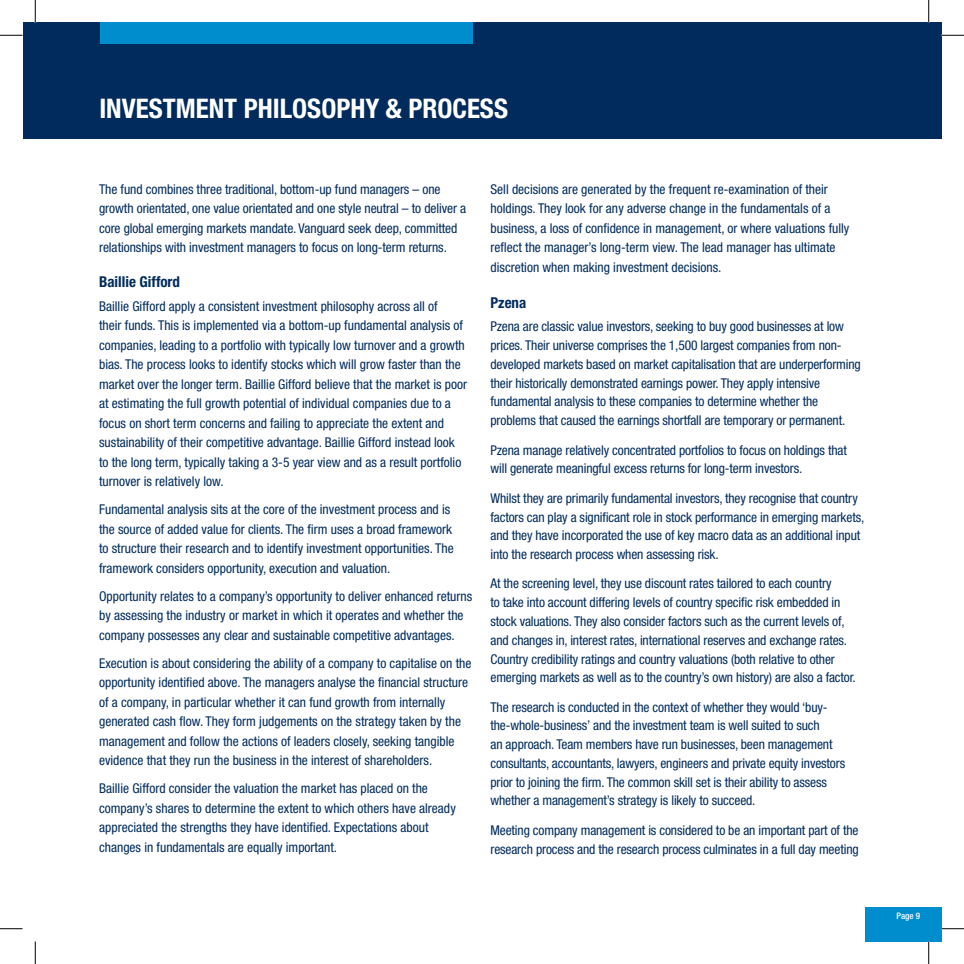
<style>
.page{position:relative;width:964px;height:964px;background:#fff}
.page>*{position:absolute;margin:0;border:0;box-sizing:border-box;transform-origin:0 0}
.t1{font:700 condensed 27px "Helvetica Neue LT Std";color:#fff}
.t2{font:700 condensed 15px "Helvetica Neue LT Std";color:#002b5c}
.t3{font:condensed 13.5px/19.5px "Helvetica Neue LT Std";color:#002b5c}
.t4{font:500 condensed 9px "Helvetica Neue LT Std";color:#fff}
</style>
<div class="page">
<div style="left:22px;top:22px;width:919px;height:117px;background:#002b5c"></div>
<div style="left:100px;top:23px;width:372px;height:21px;background:#008dce"></div>
<div style="left:864px;top:906px;width:77px;height:35px;background:#008dce"></div>
<svg style="left:0;top:35px;width:22px;height:1px"></svg>
<svg style="left:941px;top:35px;width:22px;height:1px"></svg>
<svg style="left:0;top:928px;width:22px;height:1px"></svg>
<svg style="left:941px;top:928px;width:22px;height:1px"></svg>
<svg style="left:35px;top:0;width:1px;height:22px"></svg>
<svg style="left:35px;top:941px;width:1px;height:22px"></svg>
<svg style="left:928px;top:0;width:1px;height:22px"></svg>
<svg style="left:928px;top:941px;width:1px;height:22px"></svg>
<h1 class="t1" style="left:99px;top:92px;width:410px">INVESTMENT PHILOSOPHY &amp; PROCESS</h1>
<p class="t3" style="left:99px;top:179px;width:368px">The fund combines three traditional, bottom-up fund managers – one growth orientated, one value orientated and one style neutral – to deliver a core global emerging markets mandate. Vanguard seek deep, committed relationships with investment managers to focus on long-term returns.</p>
<p class="t2" style="left:99px;top:272px;width:83px">Baillie Gifford</p>
<p class="t3" style="left:99px;top:296px;width:369px">Baillie Gifford apply a consistent investment philosophy across all of<br>their funds. This is implemented via a bottom-up fundamental analysis of companies, leading to a portfolio with typically low turnover and a growth bias. The process looks to identify stocks which will grow faster than the market over the longer term. Baillie Gifford believe that the market is poor at estimating the full growth potential of individual companies due to a focus on short term concerns and failing to appreciate the extent and sustainability of their competitive advantage. Baillie Gifford instead look to the long term, typically taking a 3-5 year view and as a result portfolio turnover is relatively low.</p>
<p class="t3" style="left:99px;top:499px;width:356px">Fundamental analysis sits at the core of the investment process and is the source of added value for clients. The firm uses a broad framework to structure their research and to identify investment opportunities. The framework considers opportunity, execution and valuation.</p>
<p class="t3" style="left:99px;top:586px;width:374px">Opportunity relates to a company’s opportunity to deliver enhanced returns by assessing the industry or market in which it operates and whether the company possesses any clear and sustainable competitive advantages.</p>
<p class="t3" style="left:99px;top:653px;width:374px">Execution is about considering the ability of a company to capitalise on the opportunity identified above. The managers analyse the financial structure of a company, in particular whether it can fund growth from internally generated cash flow. They form judgements on the strategy taken by the management and follow the actions of leaders closely, seeking tangible evidence that they run the business in the interest of shareholders.</p>
<p class="t3" style="left:99px;top:778px;width:358px">Baillie Gifford consider the valuation the market has placed on the company’s shares to determine the extent to which others have already appreciated the strengths they have identified. Expectations about changes in fundamentals are equally important.</p>
<p class="t3" style="left:490px;top:179px;width:360px">Sell decisions are generated by the frequent re-examination of their holdings. They look for any adverse change in the fundamentals of a business, a loss of confidence in management, or where valuations fully reflect the manager’s long-term view. The lead manager has ultimate discretion when making investment decisions.</p>
<p class="t2" style="left:490px;top:294px;width:37px">Pzena</p>
<p class="t3" style="left:490px;top:317px;width:372px;line-height:18.8px">Pzena are classic value investors, seeking to buy good businesses at low prices. Their universe comprises the 1,500 largest companies from non&shy;developed markets based on market capitalisation that are underperforming their historically demonstrated earnings power. They apply intensive fundamental analysis to these companies to determine whether the problems that caused the earnings shortfall are temporary or permanent.</p>
<p class="t3" style="left:490px;top:440px;width:358px;line-height:18.8px">Pzena manage relatively concentrated portfolios to focus on holdings that will generate meaningful excess returns for long-term investors.</p>
<p class="t3" style="left:490px;top:488px;width:375px;line-height:18.8px">Whilst they are primarily fundamental investors, they recognise that country factors can play a significant role in stock performance in emerging markets, and they have incorporated the use of key macro data as an additional input into the research process when assessing risk.</p>
<p class="t3" style="left:490px;top:574px;width:367px;line-height:18.8px">At the screening level, they use discount rates tailored to each country<br>to take into account differing levels of country specific risk embedded in stock valuations. They also consider factors such as the current levels of, and changes in, interest rates, international reserves and exchange rates.<br>Country credibility ratings and country valuations (both relative to other emerging markets as well as to the country’s own history) are also a factor.</p>
<p class="t3" style="left:490px;top:697px;width:356px;line-height:18.8px">The research is conducted in the context of whether they would ‘buy&shy;the-whole-business’ and the investment team is well suited to such<br>an approach. Team members have run businesses, been management consultants, accountants, lawyers, engineers and private equity investors prior to joining the firm. The common skill set is their ability to assess whether a management’s strategy is likely to succeed.</p>
<p class="t3" style="left:490px;top:820px;width:369px;line-height:18.8px">Meeting company management is considered to be an important part of the research process and the research process culminates in a full day meeting</p>
<p class="t4" style="left:896px;top:910px;width:25px">Page 9</p>
</div>
